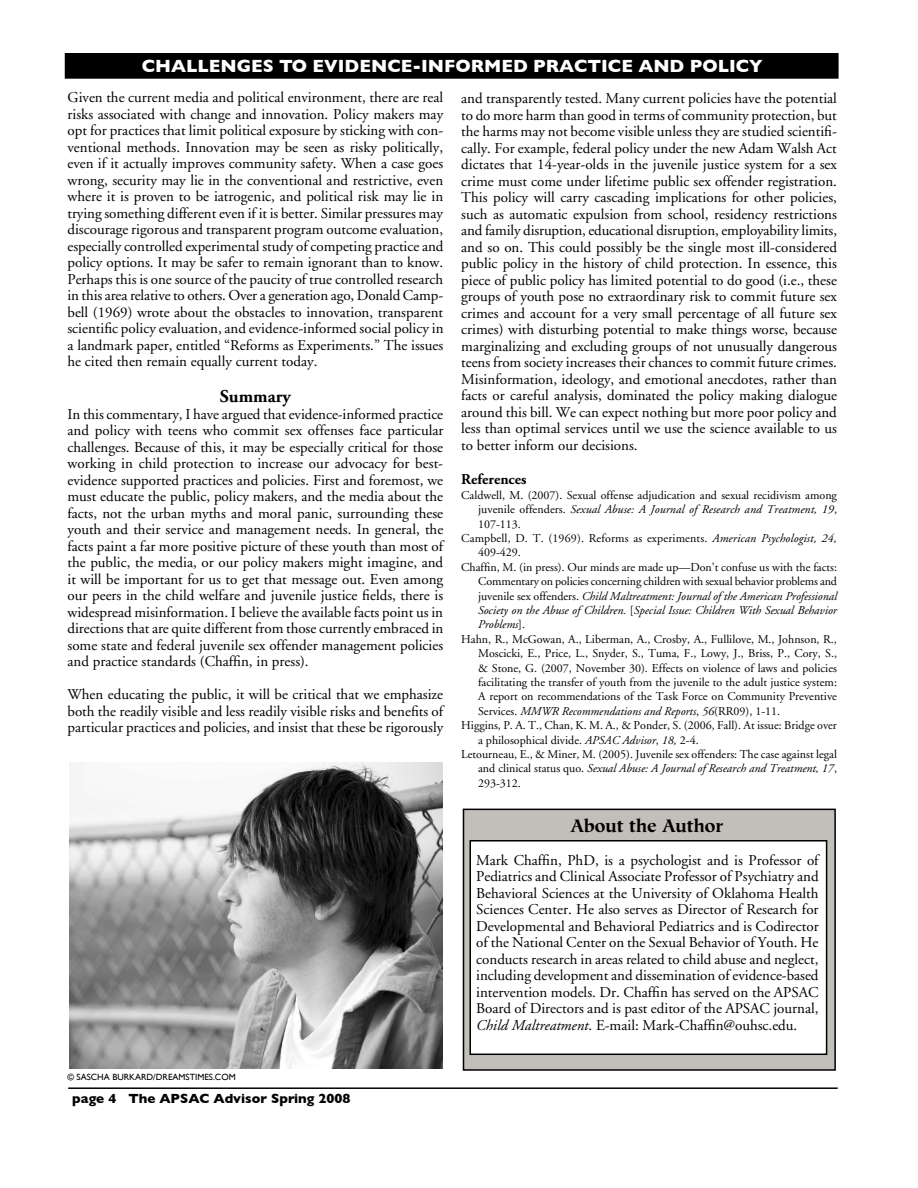
<style>
.page{position:relative;width:918px;height:1188px;background:#fff}
.page>*{position:absolute;margin:0;border:0;box-sizing:border-box;transform-origin:0 0}
.t1{font:700 18px "Gill Sans";color:#fff}
.t2{font:700 18px "Hiroshige";color:#000}
.t3{font:700 18px "Adobe Garamond";color:#000}
.t4{font:15px/16.5px "Adobe Garamond";color:#000;text-align:justify}
.t5{font:700 15px "Adobe Garamond";color:#000}
.t6{font:700 13.5px "Gill Sans";color:#000}
.t7{font:12px "Adobe Garamond";color:#000}
.t8{font:italic 12px "Adobe Garamond";color:#000}
.t9{font:9px "Gill Sans";color:#000}
.s1{font-style:normal}
.s2{font-style:italic}
</style>
<div class="page">
<div style="left:66px;top:54px;width:772px;height:24px;background:#000"></div>
<div style="left:65px;top:53px;width:774px;height:26px;border:2px solid #000"></div>
<hr style="left:68px;top:1087px;width:770px;height:2px;background:#000">
<div style="left:464px;top:809px;width:371px;height:261px;background:#c2beba"></div>
<div style="left:463px;top:809px;width:373px;height:262px;border:2px solid #000"></div>
<div style="left:470px;top:841px;width:357px;height:213px;background:#fff"></div>
<div style="left:469px;top:840px;width:358px;height:215px;border:2px solid #000"></div>
<img style="left:69px;top:762px;width:373px;height:307px">
<p class="t1" style="left:142px;top:55px;width:622px">CHALLENGES TO EVIDENCE-INFORMED PRACTICE AND POLICY</p>
<p class="t4" style="left:68px;top:90px;width:378px">Given the current media and political environment, there are real risks associated with change and innovation. Policy makers may opt for practices that limit political exposure by sticking with con&shy;ventional methods. Innovation may be seen as risky politically, even if it actually improves community safety. When a case goes wrong, security may lie in the conventional and restrictive, even where it is proven to be iatrogenic, and political risk may lie in trying something different even if it is better. Similar pressures may discourage rigorous and transparent program outcome evaluation, especially controlled experimental study of competing practice and policy options. It may be safer to remain ignorant than to know.<br>Perhaps this is one source of the paucity of true controlled research in this area relative to others. Over a generation ago, Donald Camp&shy;bell (1969) wrote about the obstacles to innovation, transparent scientific policy evaluation, and evidence-informed social policy in a landmark paper, entitled “Reforms as Experiments.” The issues he cited then remain equally current today.</p>
<p class="t3" style="left:220px;top:387px;width:73px">Summary</p>
<p class="t4" style="left:68px;top:406px;width:378px">In this commentary, I have argued that evidence-informed practice and policy with teens who commit sex offenses face particular challenges. Because of this, it may be especially critical for those working in child protection to increase our advocacy for best&shy;evidence supported practices and policies. First and foremost, we must educate the public, policy makers, and the media about the facts, not the urban myths and moral panic, surrounding these youth and their service and management needs. In general, the facts paint a far more positive picture of these youth than most of the public, the media, or our policy makers might imagine, and it will be important for us to get that message out. Even among our peers in the child welfare and juvenile justice fields, there is widespread misinformation. I believe the available facts point us in directions that are quite different from those currently embraced in some state and federal juvenile sex offender management policies and practice standards (Chaffin, in press).</p>
<p class="t4" style="left:68px;top:687px;width:377px">When educating the public, it will be critical that we emphasize both the readily visible and less readily visible risks and benefits of particular practices and policies, and insist that these be rigorously</p>
<p class="t4" style="left:461px;top:91px;width:377px">and transparently tested. Many current policies have the potential to do more harm than good in terms of community protection, but the harms may not become visible unless they are studied scientifi&shy;cally. For example, federal policy under the new Adam Walsh Act dictates that 14-year-olds in the juvenile justice system for a sex crime must come under lifetime public sex offender registration.<br>This policy will carry cascading implications for other policies, such as automatic expulsion from school, residency restrictions and family disruption, educational disruption, employability limits, and so on. This could possibly be the single most ill-considered public policy in the history of child protection. In essence, this piece of public policy has limited potential to do good (i.e., these groups of youth pose no extraordinary risk to commit future sex crimes and account for a very small percentage of all future sex crimes) with disturbing potential to make things worse, because marginalizing and excluding groups of not unusually dangerous teens from society increases their chances to commit future crimes.<br>Misinformation, ideology, and emotional anecdotes, rather than facts or careful analysis, dominated the policy making dialogue around this bill. We can expect nothing but more poor policy and less than optimal services until we use the science available to us to better inform our decisions.</p>
<p class="t5" style="left:461px;top:471px;width:67px">References</p>
<p class="t7" style="left:461px;top:489px;width:377px">Caldwell, M. (2007). Sexual offense adjudication and sexual recidivism among</p>
<p class="t8" style="left:478px;top:503px;width:360px"><span class="s1">juvenile offenders.</span> Sexual Abuse: A Journal of Research and Treatment, 19<span class="s1">,</span></p>
<p class="t7" style="left:478px;top:517px;width:44px">107-113.</p>
<p class="t7" style="left:461px;top:532px;width:377px">Campbell, D. T. (1969). Reforms as experiments. <span class="s2">American Psychologist, 24,</span></p>
<p class="t7" style="left:478px;top:546px;width:44px">409-429.</p>
<p class="t7" style="left:461px;top:561px;width:377px">Chaffin, M. (in press). Our minds are made up—Don’t confuse us with the facts:</p>
<p class="t7" style="left:478px;top:575px;width:360px">Commentary on policies concerning children with sexual behavior problems and</p>
<p class="t8" style="left:478px;top:589px;width:360px"><span class="s1">juvenile sex offenders.</span> Child Maltreatment: Journal of the American Professional</p>
<p class="t8" style="left:478px;top:604px;width:360px">Society on the Abuse of Children. <span class="s1">[</span>Special Issue: Children With Sexual Behavior</p>
<p class="t8" style="left:478px;top:618px;width:49px">Problems<span class="s1">].</span></p>
<p class="t7" style="left:461px;top:633px;width:377px">Hahn, R., McGowan, A., Liberman, A., Crosby, A., Fullilove, M., Johnson, R.,</p>
<p class="t7" style="left:478px;top:647px;width:360px">Moscicki, E., Price, L., Snyder, S., Tuma, F., Lowy, J., Briss, P., Cory, S.,</p>
<p class="t7" style="left:478px;top:661px;width:360px">&amp; Stone, G. (2007, November 30). Effects on violence of laws and policies</p>
<p class="t7" style="left:478px;top:676px;width:360px">facilitating the transfer of youth from the juvenile to the adult justice system:</p>
<p class="t7" style="left:478px;top:690px;width:360px">A report on recommendations of the Task Force on Community Preventive</p>
<p class="t8" style="left:478px;top:705px;width:304px"><span class="s1">Services.</span> MMWR Recommendations and Reports<span class="s1">,</span> 56<span class="s1">(RR09), 1-11.</span></p>
<p class="t7" style="left:461px;top:719px;width:377px">Higgins, P. A. T., Chan, K. M. A., &amp; Ponder, S. (2006, Fall). At issue: Bridge over</p>
<p class="t7" style="left:478px;top:733px;width:222px">a philosophical divide. <span class="s2">APSAC Advisor</span>, <span class="s2">18,</span> 2-4.</p>
<p class="t7" style="left:461px;top:748px;width:377px">Letourneau, E., &amp; Miner, M. (2005). Juvenile sex offenders: The case against legal</p>
<p class="t8" style="left:478px;top:762px;width:360px"><span class="s1">and clinical status quo.</span> Sexual Abuse: A Journal of Research and Treatment, 17<span class="s1">,</span></p>
<p class="t7" style="left:478px;top:777px;width:44px">293-312.</p>
<p class="t2" style="left:571px;top:814px;width:154px">About the Author</p>
<p class="t4" style="left:476px;top:852px;width:344px">Mark Chaffin, PhD, is a psychologist and is Professor of Pediatrics and Clinical Associate Professor of Psychiatry and Behavioral Sciences at the University of Oklahoma Health Sciences Center. He also serves as Director of Research for Developmental and Behavioral Pediatrics and is Codirector of the National Center on the Sexual Behavior of Youth. He conducts research in areas related to child abuse and neglect, including development and dissemination of evidence-based intervention models. Dr. Chaffin has served on the APSAC Board of Directors and is past editor of the APSAC journal, <span class="s2">Child Maltreatment</span>. E-mail: Mark-Chaffin@ouhsc.edu.</p>
<p class="t9" style="left:68px;top:1072px;width:170px">© SASCHA BURKARD/DREAMSTIMES.COM</p>
<p class="t6" style="left:72px;top:1091px;width:280px">page 4 The APSAC Advisor Spring 2008</p>
</div>
